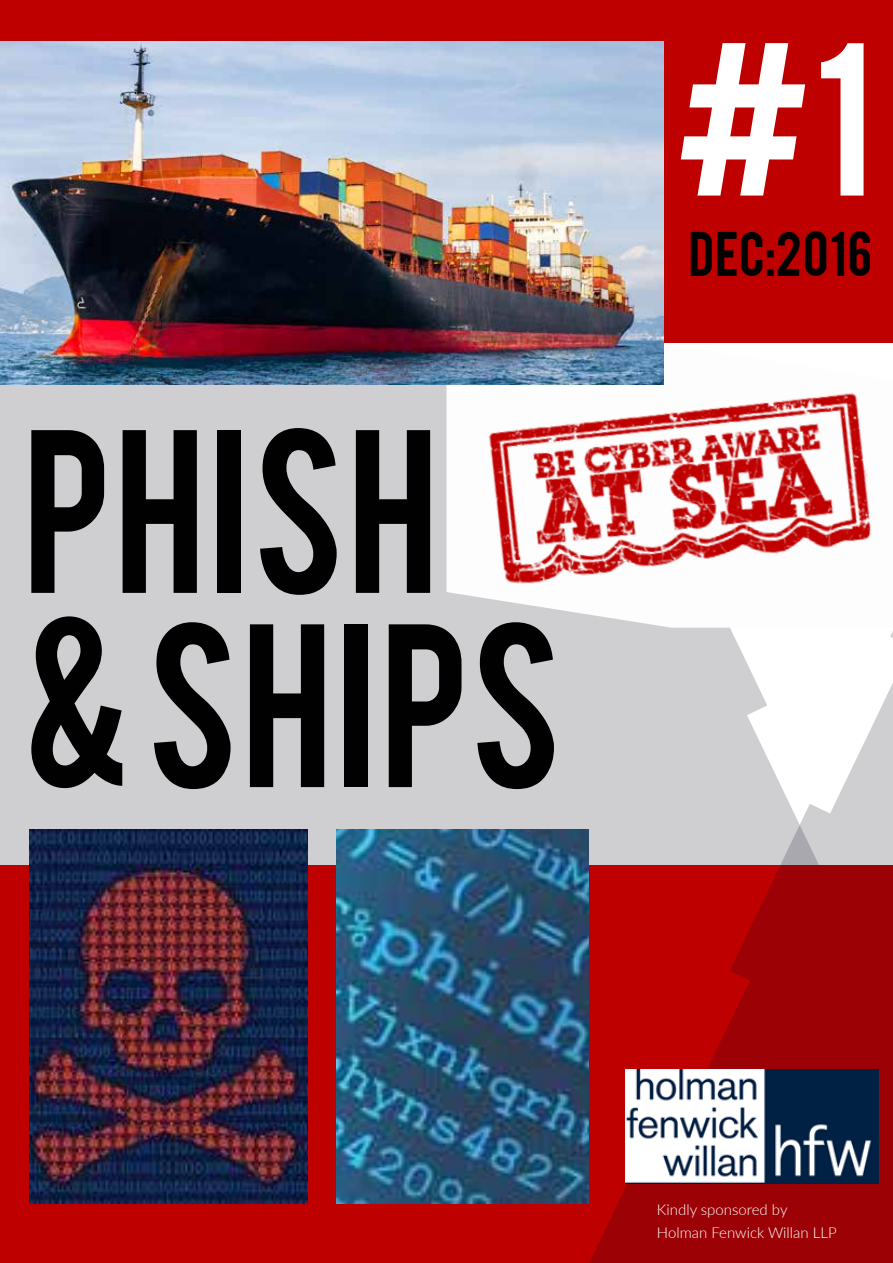
<style>
.page{position:relative;width:893px;height:1263px;background:#fff}
.page>*{position:absolute;margin:0;border:0;box-sizing:border-box;transform-origin:0 0}
.t1{font:182.85px/194.2px "Bebas";letter-spacing:.02em;color:#020101;scale:.94 1}
.t2{font:171px "Bebas";color:#fff}
.t3{font:49.5px "Bebas";letter-spacing:.02em;color:#020101}
.t4{font:300 15px/22.5px "Lato";color:#fff}
</style>
<div class="page">
<div style="left:0;top:384px;width:418px;height:481px;background:#cfcfd2"></div>
<div style="left:0;top:865px;width:893px;height:398px;background:#bf0000"></div>
<img style="left:337px;top:829px;width:81px;height:374px">
<div style="left:0;top:0;width:893px;height:342px;background:#bf0000"></div>
<img style="left:0;top:41px;width:663px;height:343px">
<img style="left:418px;top:222px;width:475px;height:1041px">
<img style="left:30px;top:829px;width:278px;height:374px">
<img style="left:625px;top:1069px;width:253px;height:114px">
<h1 class="t1" style="left:23px;top:402px;width:574px">PHISH &amp; SHIPS</h1>
<h2 class="t2" style="left:673px;top:-5px;width:200px">#1</h2>
<h3 class="t3" style="left:689px;top:217px;width:185px">dec:2016</h3>
<p class="t4" style="left:657px;top:1198px;width:181px">Kindly sponsored by<br>Holman Fenwick Willan LLP</p>
</div>
